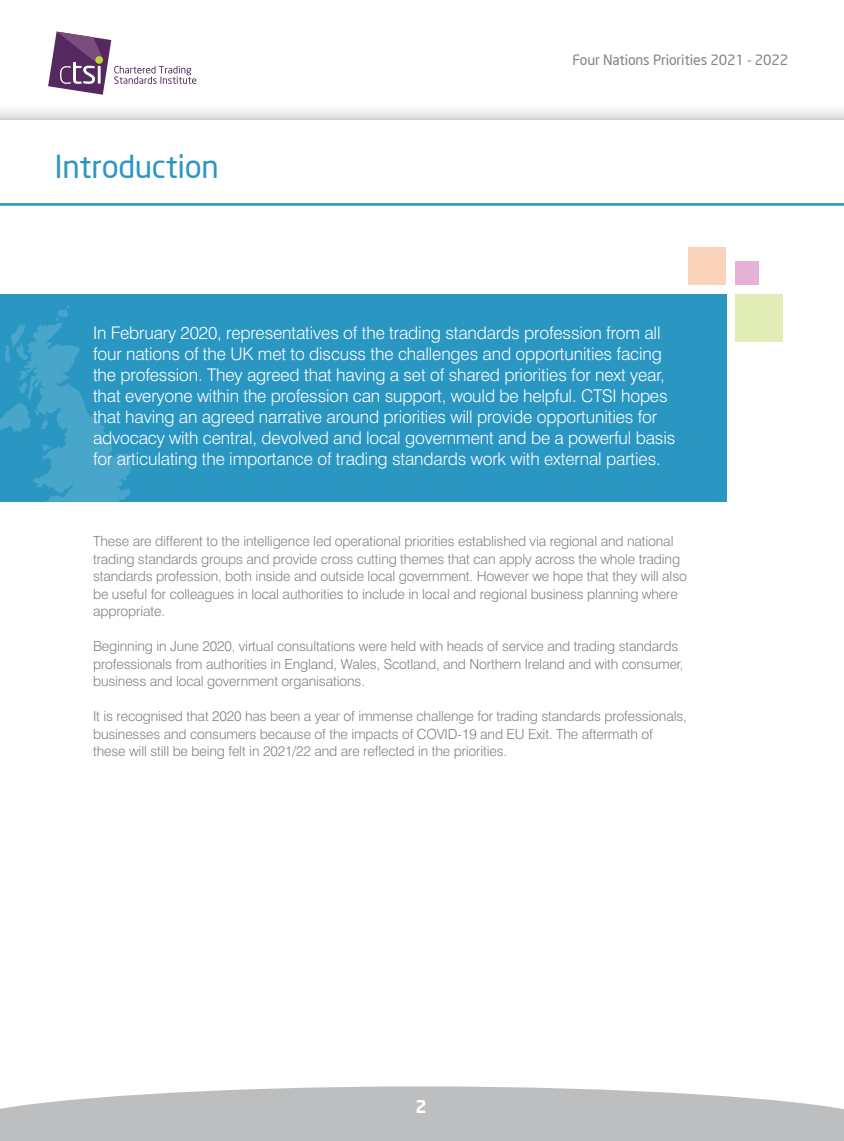
<style>
.page{position:relative;width:844px;height:1141px;background:#fff}
.page>*{position:absolute;margin:0;border:0;box-sizing:border-box;transform-origin:0 0}
.t1{font:31.15px "Neo Sans";letter-spacing:-.01em;color:#2a97c3}
.t2{font:300 17.5px/21px "Swiss 721 BT";letter-spacing:-.01em;color:#fff}
.t3{font:700 17.5px "Neo Sans";color:#fff}
.t4{font:300 14px/17.5px "Swiss 721 BT";letter-spacing:-.01em;color:#808285}
.t5{font:14px "Neo Sans";letter-spacing:-.01em;color:#808285}
</style>
<div class="page">
<div style="left:0;top:94px;width:843px;height:26px;background:linear-gradient(to bottom,#fff,#e0e1e2)"></div>
<svg style="left:0;top:1086px;width:843px;height:55px;background:#c4c6c7"></svg>
<svg style="left:48px;top:32px;width:148px;height:63px"></svg>
<div style="left:95px;top:56px;width:8px;height:8px;background:#bfd730;border-radius:50%"></div>
<hr style="left:0;top:203px;width:843px;height:3px;background:#2a97c3">
<div style="left:0;top:294px;width:725px;height:208px;background:#2a97c3"></div>
<div style="left:688px;top:248px;width:38px;height:37px;background:#f9d4ba"></div>
<div style="left:735px;top:261px;width:23px;height:24px;background:#e5b1d6"></div>
<div style="left:735px;top:294px;width:48px;height:48px;background:#e1ecb7"></div>
<svg style="left:0;top:305px;width:131px;height:197px"></svg>
<h1 class="t1" style="left:55px;top:147px;width:166px">Introduction</h1>
<p class="t5" style="left:572px;top:51px;width:217px">Four Nations Priorities 2021 - 2022</p>
<p class="t2" style="left:93px;top:322px;width:583px">In February 2020, representatives of the trading standards profession from all four nations of the UK met to discuss the challenges and opportunities facing the profession. They agreed that having a set of shared priorities for next year, that everyone within the profession can support, would be helpful. CTSI hopes that having an agreed narrative around priorities will provide opportunities for advocacy with central, devolved and local government and be a powerful basis for articulating the importance of trading standards work with external parties.</p>
<p class="t4" style="left:93px;top:533px;width:595px">These are different to the intelligence led operational priorities established via regional and national trading standards groups and provide cross cutting themes that can apply across the whole trading standards profession, both inside and outside local government. However we hope that they will also be useful for colleagues in local authorities to include in local and regional business planning where appropriate.</p>
<p class="t4" style="left:93px;top:638px;width:591px">Beginning in June 2020, virtual consultations were held with heads of service and trading standards professionals from authorities in England, Wales, Scotland, and Northern Ireland and with consumer, business and local government organisations.</p>
<p class="t4" style="left:93px;top:708px;width:595px">It is recognised that 2020 has been a year of immense challenge for trading standards professionals, businesses and consumers because of the impacts of COVID-19 and EU Exit. The aftermath of these will still be being felt in 2021/22 and are reflected in the priorities.</p>
<p class="t3" style="left:415px;top:1095px;width:13px">2</p>
</div>
